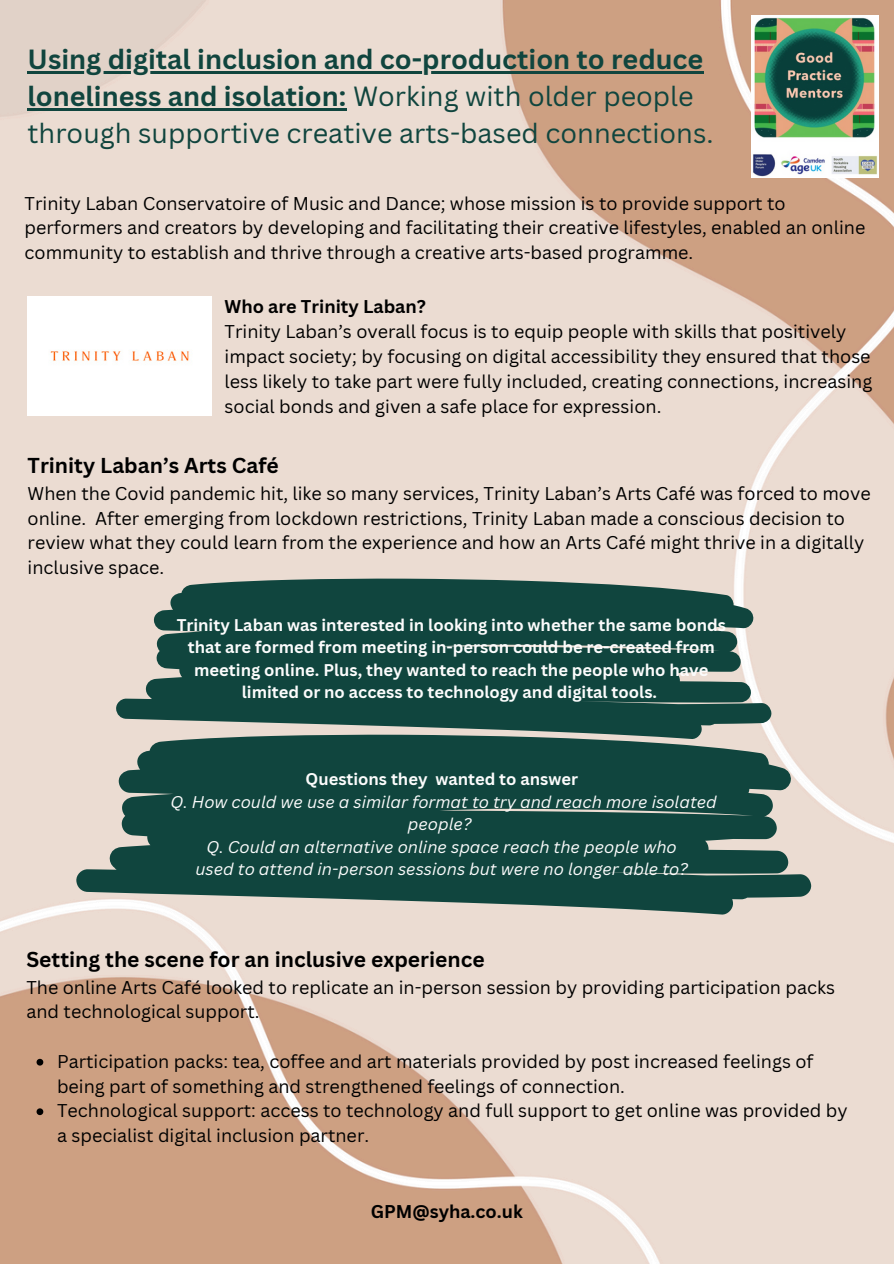
<style>
.page{position:relative;width:894px;height:1264px;background:#fff}
.page>*{position:absolute;margin:0;border:0;box-sizing:border-box;transform-origin:0 0}
.t1{font:27px/37.2px "Canva Sans";color:#10453e}
.t2{font:700 21px "Canva Sans";color:#000}
.t3{font:18px/24.8px "Canva Sans";color:#000}
.t4{font:700 18px "Canva Sans";color:#000}
.t5{font:700 16.5px/22.5px "Canva Sans";color:#fcfcfc;text-align:center}
.t6{font:italic 16.5px/22.5px "Canva Sans";color:#fcfcfc;text-align:center}
.s1{font-weight:700}
</style>
<div class="page">
<img style="left:0;top:0;width:893px;height:1263px">
<svg style="left:116px;top:578px;width:655px;height:156px;background:#376059"></svg>
<svg style="left:76px;top:734px;width:735px;height:181px;background:#3c645c"></svg>
<img style="left:750px;top:15px;width:128px;height:162px">
<svg style="left:37px;top:1058px;width:6px;height:7px"></svg>
<svg style="left:37px;top:1108px;width:6px;height:7px"></svg>
<hr style="left:28px;top:71px;width:676px;height:2px;background:#10453e">
<hr style="left:28px;top:108px;width:318px;height:3px;background:#10453e">
<img style="left:28px;top:296px;width:183px;height:119px">
<p class="t1" style="left:28px;top:40px;width:687px"><span class="s1">Using digital inclusion and co-production to reduce loneliness and isolation:</span> Working with older people through supportive creative arts-based connections.</p>
<p class="t3" style="left:25px;top:190px;width:842px">Trinity Laban Conservatoire of Music and Dance; whose mission is to provide support to performers and creators by developing and facilitating their creative lifestyles, enabled an online community to establish and thrive through a creative arts-based programme.</p>
<p class="t4" style="left:224px;top:294px;width:203px">Who are Trinity Laban?</p>
<p class="t3" style="left:224px;top:319px;width:649px">Trinity Laban’s overall focus is to equip people with skills that positively impact society; by focusing on digital accessibility they ensured that those less likely to take part were fully included, creating connections, increasing social bonds and given a safe place for expression.</p>
<p class="t2" style="left:28px;top:450px;width:253px">Trinity Laban’s Arts Café</p>
<p class="t3" style="left:28px;top:480px;width:844px">When the Covid pandemic hit, like so many services, Trinity Laban’s Arts Café was forced to move online. After emerging from lockdown restrictions, Trinity Laban made a conscious decision to review what they could learn from the experience and how an Arts Café might thrive in a digitally inclusive space.</p>
<p class="t5" style="left:177px;top:613px;width:550px">Trinity Laban was interested in looking into whether the same bonds that are formed from meeting in-person could be re-created from meeting online. Plus, they wanted to reach the people who have limited or no access to technology and digital tools.</p>
<h1 class="t5" style="left:305px;top:767px;width:274px">Questions they wanted to answer</h1>
<p class="t6" style="left:170px;top:790px;width:547px">Q. How could we use a similar format to try and reach more isolated people?</p>
<p class="t6" style="left:206px;top:835px;width:471px">Q. Could an alternative online space reach the people who</p>
<p class="t6" style="left:195px;top:857px;width:493px">used to attend in-person sessions but were no longer able to?</p>
<p class="t2" style="left:26px;top:944px;width:459px">Setting the scene for an inclusive experience</p>
<p class="t3" style="left:26px;top:974px;width:809px">The online Arts Café looked to replicate an in-person session by providing participation packs and technological support.</p>
<p class="t3" style="left:57px;top:1048px;width:757px">Participation packs: tea, coffee and art materials provided by post increased feelings of being part of something and strengthened feelings of connection.</p>
<h2 class="t3" style="left:57px;top:1097px;width:791px">Technological support: access to technology and full support to get online was provided by a specialist digital inclusion partner.</h2>
<p class="t4" style="left:370px;top:1199px;width:153px">GPM@syha.co.uk</p>
</div>
